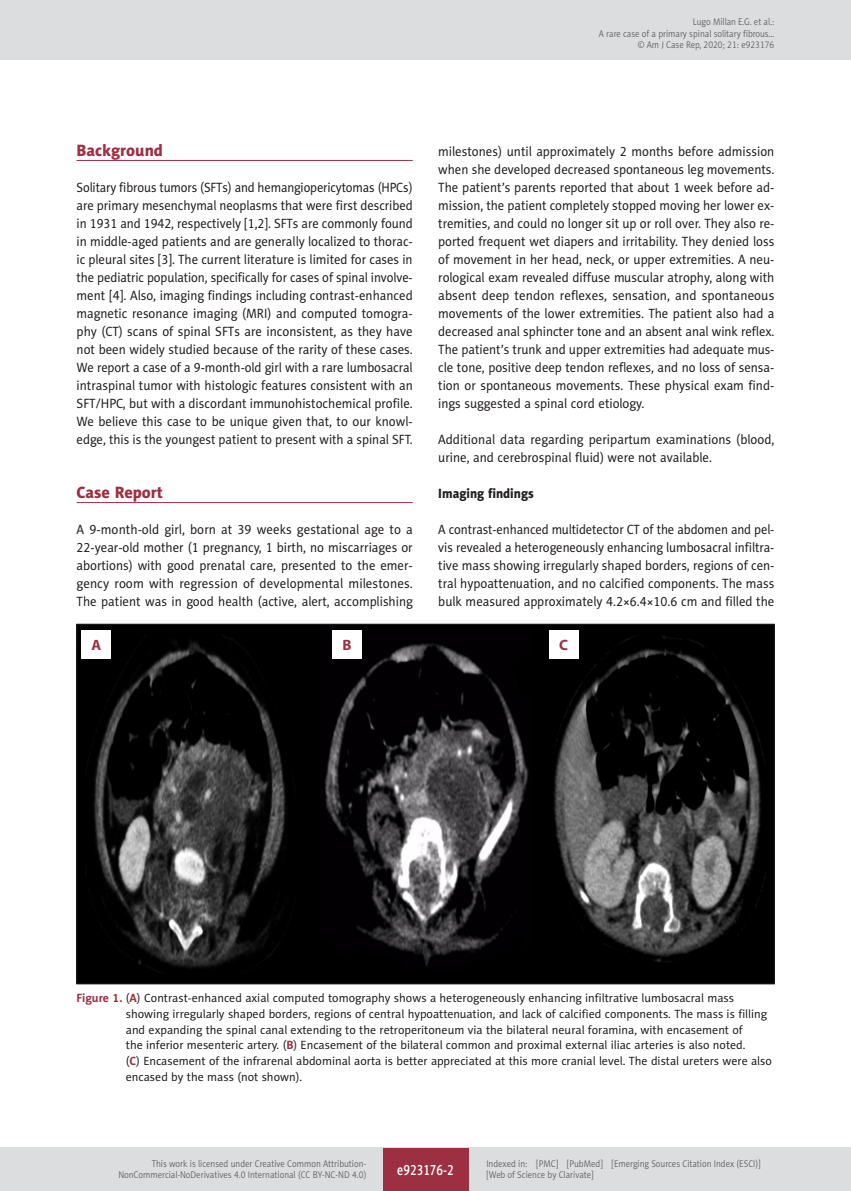
<style>
.page{position:relative;width:851px;height:1191px;background:#fff}
.page>*{position:absolute;margin:0;border:0;box-sizing:border-box;transform-origin:0 0}
.AJCR_Headline_1{font:16.5px "Naomi Sans EFN Heavy";color:#9d2f42}
.AJCR_e-PAGINA{font:15px "Naomi Sans EFN Medium";color:#fff;scale:.8 1}
.t1{font:700 15px "Myriad Pro";color:#9d2f42}
.AJCR_Body{font:13.5px/18px "Naomi Sans EFN";color:#231f20;text-align:justify;scale:.93 1}
.AJCR_Body-2{font:13.5px/18px "Naomi Sans EFN";color:#231f20;text-align:justify;scale:.95 1}
.AJCR_Body-3{font:13.5px/18px "Naomi Sans EFN";color:#231f20;text-align:justify;scale:.96 1}
.AJCR_Headline_2{font:13.5px "Naomi Sans EFN Heavy";color:#231f20;scale:.95 1}
.AJCR_Rycina_tytul{font:12px/15.8px "Naomi Sans EFN";color:#231f20}
.AJCR_pagina_zywa{font:9.75px/11.2px "Naomi Sans EFN Light";color:#57585a;text-align:right;scale:.9 1}
.AJCR_pagina_sygnatur{font:9.75px "Naomi Sans EFN Light";color:#57585a;scale:.9 1}
.s1{font-weight:700;color:#9d2f42}
</style>
<div class="page">
<hr style="left:77px;top:160px;width:335px;height:1px;background:#9d2f42">
<hr style="left:77px;top:502px;width:335px;height:1px;background:#9d2f42">
<img style="left:79px;top:626px;width:693px;height:356px">
<div style="left:82px;top:630px;width:29px;height:28px;background:#fff"></div>
<div style="left:332px;top:630px;width:29px;height:28px;background:#fff"></div>
<div style="left:549px;top:630px;width:29px;height:28px;background:#fff"></div>
<div style="left:0;top:0;width:850px;height:60px;background:#dcdddf"></div>
<hr style="left:850px;top:0;width:1px;height:60px;background:#dcdddf">
<div style="left:0;top:1148px;width:850px;height:43px;background:#dcdddf"></div>
<div style="left:383px;top:1147px;width:85px;height:43px;background:#9d2f42"></div>
<p class="AJCR_pagina_zywa" style="left:598px;top:16px;width:196px">Lugo Millan E.G. et al.:<br>A rare case of a primary spinal solitary fibrous…</p>
<p class="AJCR_pagina_sygnatur" style="left:637px;top:39px;width:153px">© Am J Case Rep, 2020; 21: e923176</p>
<p class="AJCR_Headline_1" style="left:77px;top:140px;width:88px">Background</p>
<p class="AJCR_Body" style="left:77px;top:178px;width:363px">Solitary fibrous tumors (SFTs) and hemangiopericytomas (HPCs) are primary mesenchymal neoplasms that were first described in 1931 and 1942, respectively [1,2]. SFTs are commonly found in middle-aged patients and are generally localized to thorac&shy;ic pleural sites [3]. The current literature is limited for cases in the pediatric population, specifically for cases of spinal involve&shy;ment [4]. Also, imaging findings including contrast-enhanced magnetic resonance imaging (MRI) and computed tomogra&shy;phy (CT) scans of spinal SFTs are inconsistent, as they have not been widely studied because of the rarity of these cases.<br>We report a case of a 9-month-old girl with a rare lumbosacral intraspinal tumor with histologic features consistent with an SFT/HPC, but with a discordant immunohistochemical profile.<br>We believe this case to be unique given that, to our knowl&shy;edge, this is the youngest patient to present with a spinal SFT.</p>
<p class="AJCR_Headline_1" style="left:77px;top:482px;width:88px">Case Report</p>
<p class="AJCR_Body-3" style="left:77px;top:520px;width:352px">A 9-month-old girl, born at 39 weeks gestational age to a 22-year-old mother (1 pregnancy, 1 birth, no miscarriages or abortions) with good prenatal care, presented to the emer&shy;gency room with regression of developmental milestones.<br>The patient was in good health (active, alert, accomplishing</p>
<p class="AJCR_Body-2" style="left:438px;top:142px;width:355px">milestones) until approximately 2 months before admission when she developed decreased spontaneous leg movements.<br>The patient’s parents reported that about 1 week before ad&shy;mission, the patient completely stopped moving her lower ex&shy;tremities, and could no longer sit up or roll over. They also re&shy;ported frequent wet diapers and irritability. They denied loss of movement in her head, neck, or upper extremities. A neu&shy;rological exam revealed diffuse muscular atrophy, along with absent deep tendon reflexes, sensation, and spontaneous movements of the lower extremities. The patient also had a decreased anal sphincter tone and an absent anal wink reflex.<br>The patient’s trunk and upper extremities had adequate mus&shy;cle tone, positive deep tendon reflexes, and no loss of sensa&shy;tion or spontaneous movements. These physical exam find&shy;ings suggested a spinal cord etiology.</p>
<p class="AJCR_Body-3" style="left:438px;top:430px;width:351px">Additional data regarding peripartum examinations (blood, urine, and cerebrospinal fluid) were not available.</p>
<p class="AJCR_Headline_2" style="left:438px;top:485px;width:102px">Imaging findings</p>
<p class="AJCR_Body" style="left:438px;top:520px;width:363px">A contrast-enhanced multidetector CT of the abdomen and pel&shy;vis revealed a heterogeneously enhancing lumbosacral infiltra&shy;tive mass showing irregularly shaped borders, regions of cen&shy;tral hypoattenuation, and no calcified components. The mass bulk measured approximately 4.2×6.4×10.6 cm and filled the</p>
<p class="t1" style="left:91px;top:635px;width:11px">A</p>
<p class="t1" style="left:342px;top:635px;width:11px">B</p>
<p class="t1" style="left:559px;top:635px;width:10px">C</p>
<p class="AJCR_Rycina_tytul" style="left:126px;top:990px;width:647px;text-indent:-49px"><span class="s1">Figure 1.</span> (<span class="s1">A</span>) Contrast-enhanced axial computed tomography shows a heterogeneously enhancing infiltrative lumbosacral mass showing irregularly shaped borders, regions of central hypoattenuation, and lack of calcified components. The mass is filling and expanding the spinal canal extending to the retroperitoneum via the bilateral neural foramina, with encasement of<br>the inferior mesenteric artery. (<span class="s1">B</span>) Encasement of the bilateral common and proximal external iliac arteries is also noted.<br>(<span class="s1">C</span>) Encasement of the infrarenal abdominal aorta is better appreciated at this more cranial level. The distal ureters were also encased by the mass (not shown).</p>
<p class="AJCR_pagina_zywa" style="left:118px;top:1158px;width:277px">This work is licensed under Creative Common Attribution-<br>NonCommercial-NoDerivatives 4.0 International (CC BY-NC-ND 4.0)</p>
<p class="AJCR_e-PAGINA" style="left:397px;top:1160px;width:72px">e923176-2</p>
<p class="AJCR_pagina_zywa" style="left:486px;top:1158px;width:306px;text-align:left">Indexed in: [PMC] [PubMed] [Emerging Sources Citation Index (ESCI)] [Web of Science by Clarivate]</p>
</div>
